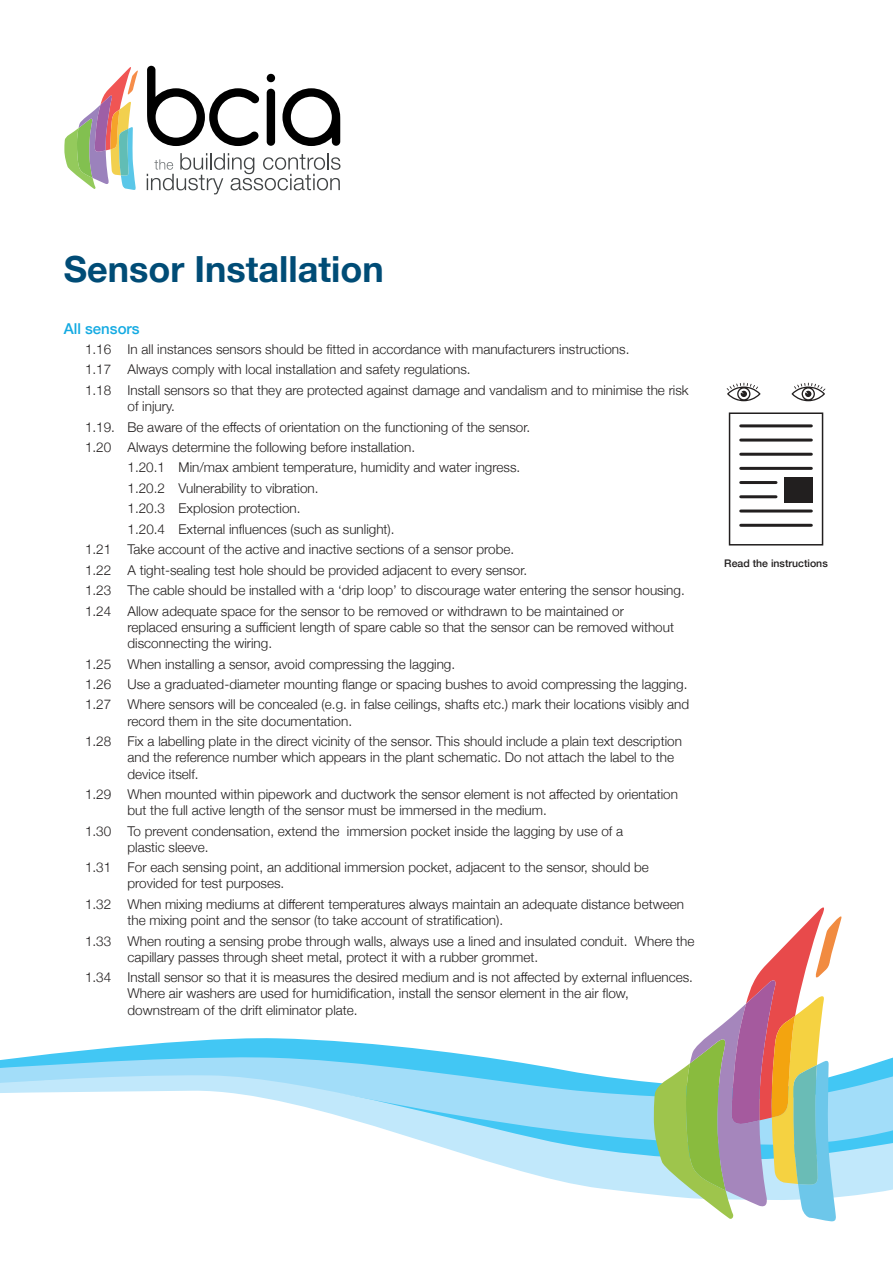
<style>
.page{position:relative;width:893px;height:1263px;background:#fff}
.page>*{position:absolute;margin:0;border:0;box-sizing:border-box;transform-origin:0 0}
.t1{font:700 36px "Helvetica Neue";color:#004c76}
.t2{font:500 15px "Helvetica Neue";color:#14aae2}
.t3{font:300 13.5px/16.2px "Helvetica Neue";color:#221f1f}
.t4{font:500 10.5px "Helvetica Neue";color:#221f1f}
</style>
<div class="page">
<svg style="left:64px;top:67px;width:74px;height:123px"></svg>
<svg style="left:147px;top:66px;width:113px;height:80px"></svg>
<div style="left:267px;top:89px;width:8px;height:57px;background:#000;border-radius:4px"></div>
<svg style="left:282px;top:88px;width:58px;height:58px"></svg>
<svg style="left:267px;top:74px;width:8px;height:8px"></svg>
<svg style="left:147px;top:153px;width:193px;height:41px"></svg>
<svg style="left:727px;top:383px;width:33px;height:18px"></svg>
<svg style="left:791px;top:383px;width:34px;height:18px"></svg>
<div style="left:729px;top:412px;width:94px;height:133px;border:2px solid #221f1f"></div>
<hr style="left:741px;top:424px;width:70px;height:3px;background:#221f1f">
<hr style="left:741px;top:439px;width:70px;height:3px;background:#221f1f">
<hr style="left:741px;top:453px;width:70px;height:3px;background:#221f1f">
<hr style="left:741px;top:467px;width:70px;height:3px;background:#221f1f">
<hr style="left:741px;top:481px;width:35px;height:3px;background:#221f1f">
<hr style="left:741px;top:495px;width:35px;height:3px;background:#221f1f">
<hr style="left:741px;top:509px;width:70px;height:3px;background:#221f1f">
<hr style="left:741px;top:524px;width:70px;height:3px;background:#221f1f">
<div style="left:784px;top:477px;width:29px;height:26px;background:#221f1f"></div>
<svg style="left:34px;top:1038px;width:441px;height:18px;fill:#42c7f4"></svg>
<svg style="left:0;top:1056px;width:893px;height:18px"></svg>
<svg style="left:0;top:1074px;width:893px;height:123px"></svg>
<svg style="left:654px;top:907px;width:189px;height:315px"></svg>
<h1 class="t1" style="left:64px;top:255px;width:321px">Sensor Installation</h1>
<p class="t2" style="left:64px;top:323px;width:77px">All sensors</p>
<p class="t3" style="left:85px;top:338px;width:605px;line-height:20.4px">1.16 In all instances sensors should be fitted in accordance with manufacturers instructions.<br>1.17 Always comply with local installation and safety regulations.<br>1.18 Install sensors so that they are protected against damage and vandalism and to minimise the risk</p>
<p class="t3" style="left:85px;top:397px;width:447px;line-height:20.4px;text-indent:43px">of injury.<br>1.19. Be aware of the effects of orientation on the functioning of the sensor.<br>1.20 Always determine the following before installation.</p>
<p class="t3" style="left:128px;top:461px;width:394px">1.20.1 Min/max ambient temperature, humidity and water ingress.</p>
<p class="t3" style="left:128px;top:481px;width:193px">1.20.2 Vulnerability to vibration.</p>
<p class="t3" style="left:128px;top:502px;width:175px">1.20.3 Explosion protection.</p>
<p class="t3" style="left:128px;top:520px;width:269px">1.20.4 External influences (such as sunlight).</p>
<p class="t3" style="left:85px;top:543px;width:431px">1.21 Take account of the active and inactive sections of a sensor probe.</p>
<p class="t3" style="left:85px;top:563px;width:444px">1.22 A tight-sealing test hole should be provided adjacent to every sensor.</p>
<p class="t3" style="left:85px;top:584px;width:601px">1.23 The cable should be installed with a ‘drip loop’ to discourage water entering the sensor housing.</p>
<p class="t3" style="left:85px;top:602px;width:540px">1.24 Allow adequate space for the sensor to be removed or withdrawn to be maintained or</p>
<p class="t3" style="left:128px;top:618px;width:548px">replaced ensuring a sufficient length of spare cable so that the sensor can be removed without disconnecting the wiring.</p>
<p class="t3" style="left:85px;top:655px;width:606px;line-height:20.4px">1.25 When installing a sensor, avoid compressing the lagging.<br>1.26 Use a graduated-diameter mounting flange or spacing bushes to avoid compressing the lagging.<br>1.27 Where sensors will be concealed (e.g. in false ceilings, shafts etc.) mark their locations visibly and</p>
<p class="t3" style="left:85px;top:712px;width:598px;line-height:20.4px;text-indent:43px">record them in the site documentation.<br>1.28 Fix a labelling plate in the direct vicinity of the sensor. This should include a plain text description</p>
<p class="t3" style="left:128px;top:751px;width:548px">and the reference number which appears in the plant schematic. Do not attach the label to the device itself.</p>
<p class="t3" style="left:128px;top:785px;width:552px;text-indent:-43px">1.29 When mounted within pipework and ductwork the sensor element is not affected by orientation but the full active length of the sensor must be immersed in the medium.</p>
<p class="t3" style="left:128px;top:824px;width:497px;text-indent:-43px">1.30 To prevent condensation, extend the immersion pocket inside the lagging by use of a plastic sleeve.</p>
<p class="t3" style="left:128px;top:861px;width:523px;text-indent:-43px">1.31 For each sensing point, an additional immersion pocket, adjacent to the sensor, should be provided for test purposes.</p>
<p class="t3" style="left:128px;top:895px;width:558px;text-indent:-43px">1.32 When mixing mediums at different temperatures always maintain an adequate distance between the mixing point and the sensor (to take account of stratification).</p>
<p class="t3" style="left:128px;top:934px;width:568px;text-indent:-43px">1.33 When routing a sensing probe through walls, always use a lined and insulated conduit. Where the capillary passes through sheet metal, protect it with a rubber grommet.</p>
<p class="t3" style="left:128px;top:968px;width:567px;text-indent:-43px">1.34 Install sensor so that it is measures the desired medium and is not affected by external influences.<br>Where air washers are used for humidification, install the sensor element in the air flow, downstream of the drift eliminator plate.</p>
<p class="t4" style="left:724px;top:559px;width:105px">Read the instructions</p>
</div>
